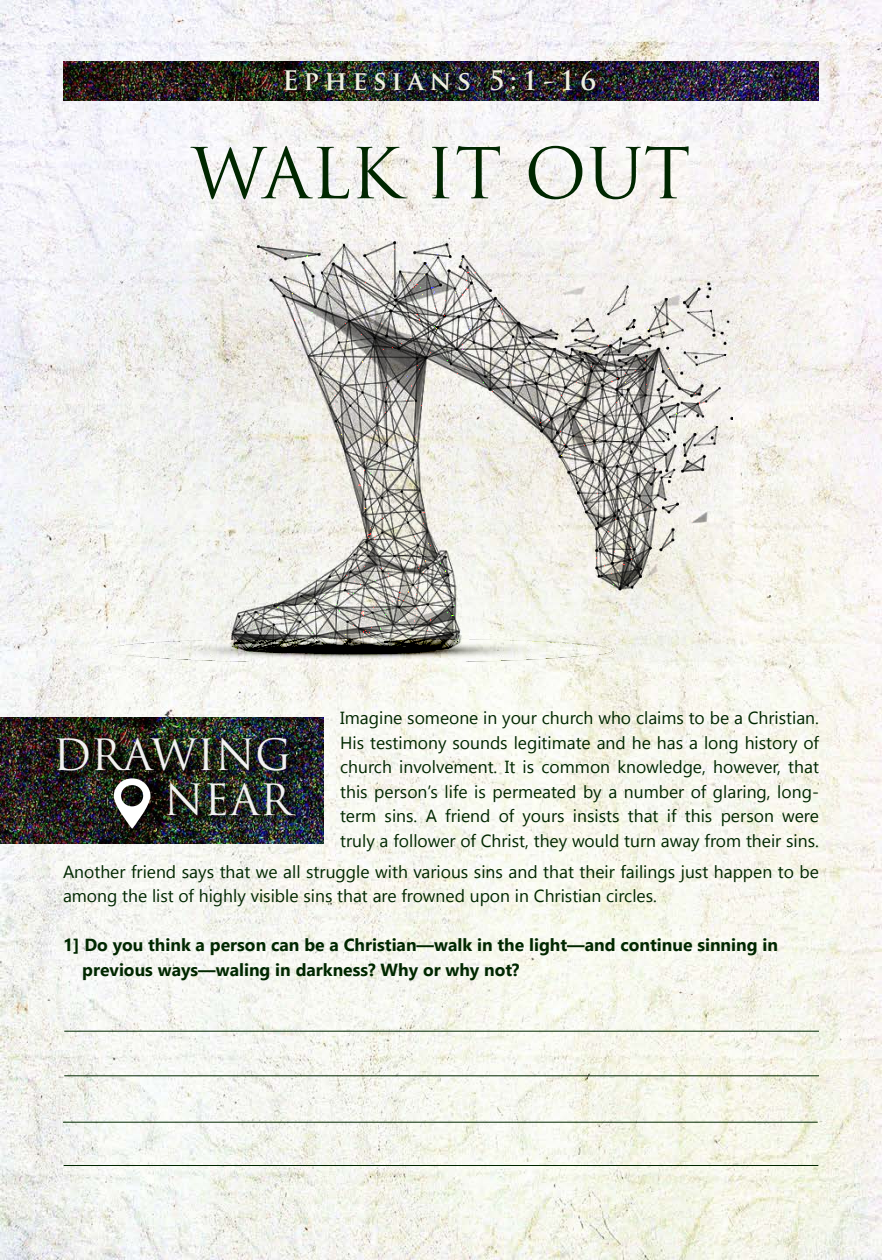
<style>
.page{position:relative;width:882px;height:1260px;background:#fff}
.page>*{position:absolute;margin:0;border:0;box-sizing:border-box;transform-origin:0 0}
.t1{font:68.25px "Trajan Pro 3";letter-spacing:-.005em;color:#002700}
.t2{font:42px/45.5px "Trajan Pro 3";color:#f2f2f1;text-align:right}
.t3{font:700 26.25px "Trajan Pro";letter-spacing:.2em;color:#eff0e1}
.t4{font:17.5px/24.5px "Segoe UI";color:#002700;text-align:justify}
.t5{font:700 17.5px/24.5px "Segoe UI";color:#002700}
</style>
<div class="page">
<img style="left:0;top:0;width:882px;height:1260px">
<img style="left:63px;top:61px;width:756px;height:40px">
<img style="left:0;top:844px;width:1px;height:18px">
<img style="left:0;top:718px;width:324px;height:126px">
<div style="left:56px;top:736px;width:252px;height:93px;background:#000;opacity:.71"></div>
<svg style="left:114px;top:778px;width:36px;height:51px"></svg>
<div style="left:268px;top:53px;width:344px;height:55px;background:#000;opacity:.32"></div>
<hr style="left:64px;top:1031px;width:755px;height:1px;background:#002700">
<hr style="left:64px;top:1075px;width:755px;height:1px;background:#002700">
<hr style="left:63px;top:1122px;width:755px;height:1px;background:#002700">
<hr style="left:64px;top:1165px;width:754px;height:1px;background:#002700">
<img style="left:142px;top:242px;width:591px;height:393px">
<img style="left:104px;top:635px;width:630px;height:26px">
<h3 class="t3" style="left:282px;top:64px;width:316px">Ephesians 5:1-16</h3>
<h1 class="t1" style="left:191px;top:127px;width:501px">WALK IT OUT</h1>
<h2 class="t2" style="left:53px;top:734px;width:240px">DRAWING<br>NEAR</h2>
<p class="t4" style="left:340px;top:705px;width:480px">Imagine someone in your church who claims to be a Christian.<br>His testimony sounds legitimate and he has a long history of church involvement. It is common knowledge, however, that this person’s life is permeated by a number of glaring, long&shy;term sins. A friend of yours insists that if this person were truly a follower of Christ, they would turn away from their sins.</p>
<p class="t4" style="left:63px;top:858px;width:758px">Another friend says that we all struggle with various sins and that their failings just happen to be among the list of highly visible sins that are frowned upon in Christian circles.</p>
<p class="t5" style="left:82px;top:932px;width:697px;text-indent:-19px">1] Do you think a person can be a Christian—walk in the light—and continue sinning in previous ways—waling in darkness? Why or why not?</p>
</div>
